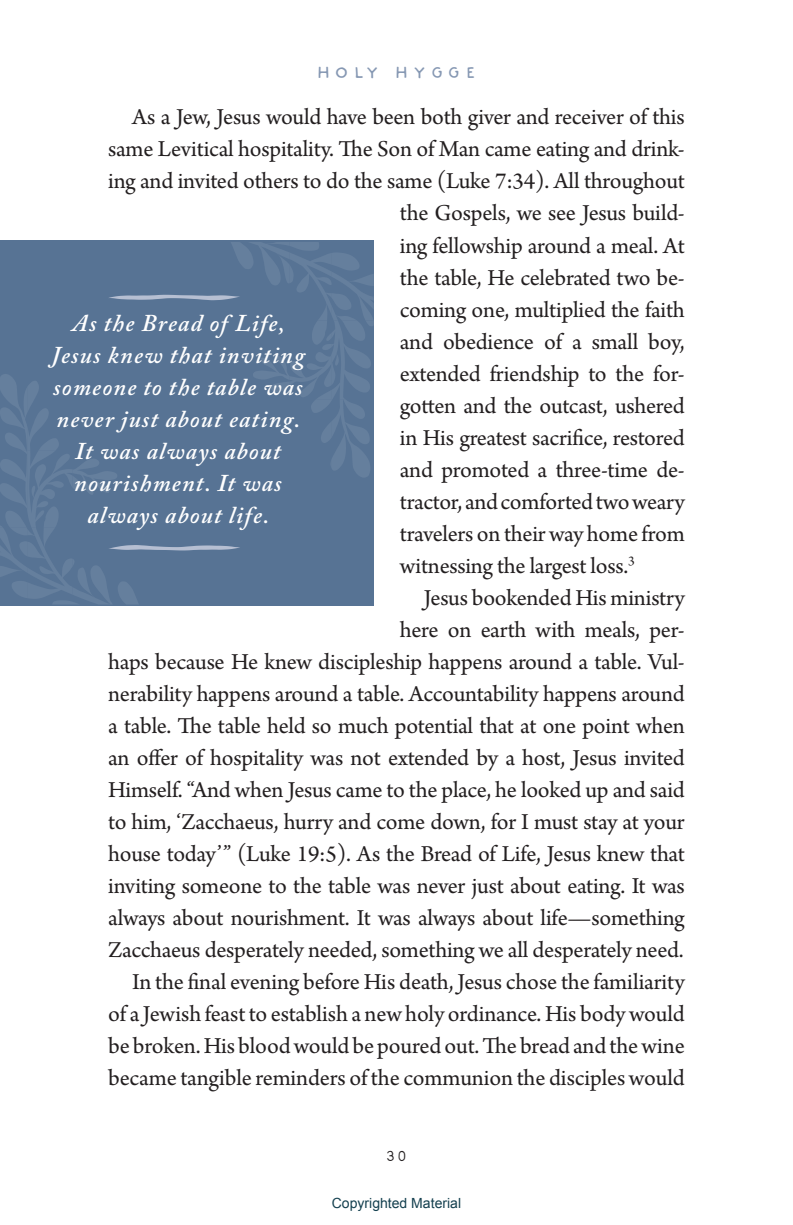
<style>
.page{position:relative;width:793px;height:1225px;background:#fff}
.page>*{position:absolute;margin:0;border:0;box-sizing:border-box;transform-origin:0 0}
.t1{font:24px "Arno Pro";letter-spacing:-.01em;color:#231f20}
.t2{font:italic 600 24px/32px "Adobe Caslon Pro";letter-spacing:.05em;color:#fff;text-align:center}
.t3{font:700 16px "Tortoise And Deer";letter-spacing:.28em;color:#8698b3}
.t4{font:16px "Deer And Tortoise";color:#231f20}
.t5{font:14px "Arial";color:#14404f}
</style>
<div class="page">
<svg style="left:0;top:242px;width:373px;height:362px;background:#597495"></svg>
<p class="t3" style="left:316px;top:62px;width:162px">HOLY HYGGE</p>
<p class="t1" style="left:132px;top:103px;width:554px">As a Jew, Jesus would have been both giver and receiver of this</p>
<p class="t1" style="left:108px;top:135px;width:577px">same Levitical hospitality. The Son of Man came eating and drink-</p>
<p class="t1" style="left:108px;top:167px;width:578px">ing and invited others to do the same (Luke 7:34). All throughout</p>
<p class="t1" style="left:400px;top:199px;width:286px">the Gospels, we see Jesus build-</p>
<p class="t1" style="left:400px;top:231px;width:286px">ing fellowship around a meal. At</p>
<p class="t1" style="left:400px;top:263px;width:286px">the table, He celebrated two be-</p>
<p class="t1" style="left:400px;top:295px;width:286px">coming one, multiplied the faith</p>
<p class="t1" style="left:400px;top:327px;width:286px">and obedience of a small boy,</p>
<p class="t1" style="left:400px;top:359px;width:286px">extended friendship to the for-</p>
<p class="t1" style="left:400px;top:391px;width:286px">gotten and the outcast, ushered</p>
<p class="t1" style="left:400px;top:423px;width:286px">in His greatest sacrifice, restored</p>
<p class="t1" style="left:400px;top:455px;width:286px">and promoted a three-time de-</p>
<p class="t1" style="left:400px;top:487px;width:286px">tractor, and comforted two weary</p>
<p class="t1" style="left:400px;top:519px;width:286px">travelers on their way home from</p>
<p class="t1" style="left:400px;top:551px;width:236px">witnessing the largest loss.<sup>3</sup></p>
<p class="t1" style="left:423px;top:583px;width:262px">Jesus bookended His ministry</p>
<p class="t1" style="left:399px;top:615px;width:286px">here on earth with meals, per-</p>
<p class="t1" style="left:108px;top:647px;width:577px">haps because He knew discipleship happens around a table. Vul-</p>
<p class="t1" style="left:108px;top:679px;width:577px">nerability happens around a table. Accountability happens around</p>
<p class="t1" style="left:108px;top:711px;width:578px">a table. The table held so much potential that at one point when</p>
<p class="t1" style="left:108px;top:743px;width:578px">an offer of hospitality was not extended by a host, Jesus invited</p>
<p class="t1" style="left:108px;top:775px;width:577px">Himself. “And when Jesus came to the place, he looked up and said</p>
<p class="t1" style="left:108px;top:807px;width:577px">to him, ‘Zacchaeus, hurry and come down, for I must stay at your</p>
<p class="t1" style="left:108px;top:839px;width:578px">house today’” (Luke 19:5). As the Bread of Life, Jesus knew that</p>
<p class="t1" style="left:108px;top:871px;width:578px">inviting someone to the table was never just about eating. It was</p>
<p class="t1" style="left:108px;top:903px;width:578px">always about nourishment. It was always about life—something</p>
<p class="t1" style="left:108px;top:935px;width:577px">Zacchaeus desperately needed, something we all desperately need.</p>
<p class="t1" style="left:132px;top:967px;width:554px">In the final evening before His death, Jesus chose the familiarity</p>
<p class="t1" style="left:108px;top:999px;width:578px">of a Jewish feast to establish a new holy ordinance. His body would</p>
<p class="t1" style="left:108px;top:1031px;width:578px">be broken. His blood would be poured out. The bread and the wine</p>
<p class="t1" style="left:108px;top:1063px;width:577px">became tangible reminders of the communion the disciples would</p>
<p class="t2" style="left:51px;top:307px;width:255px">As the Bread of Life,<br>Jesus knew that inviting someone to the table was never just about eating.<br>It was always about nourishment. It was always about life.</p>
<p class="t4" style="left:385px;top:1145px;width:24px">30</p>
<p class="t5" style="left:332px;top:1193px;width:131px">Copyrighted Material</p>
</div>
